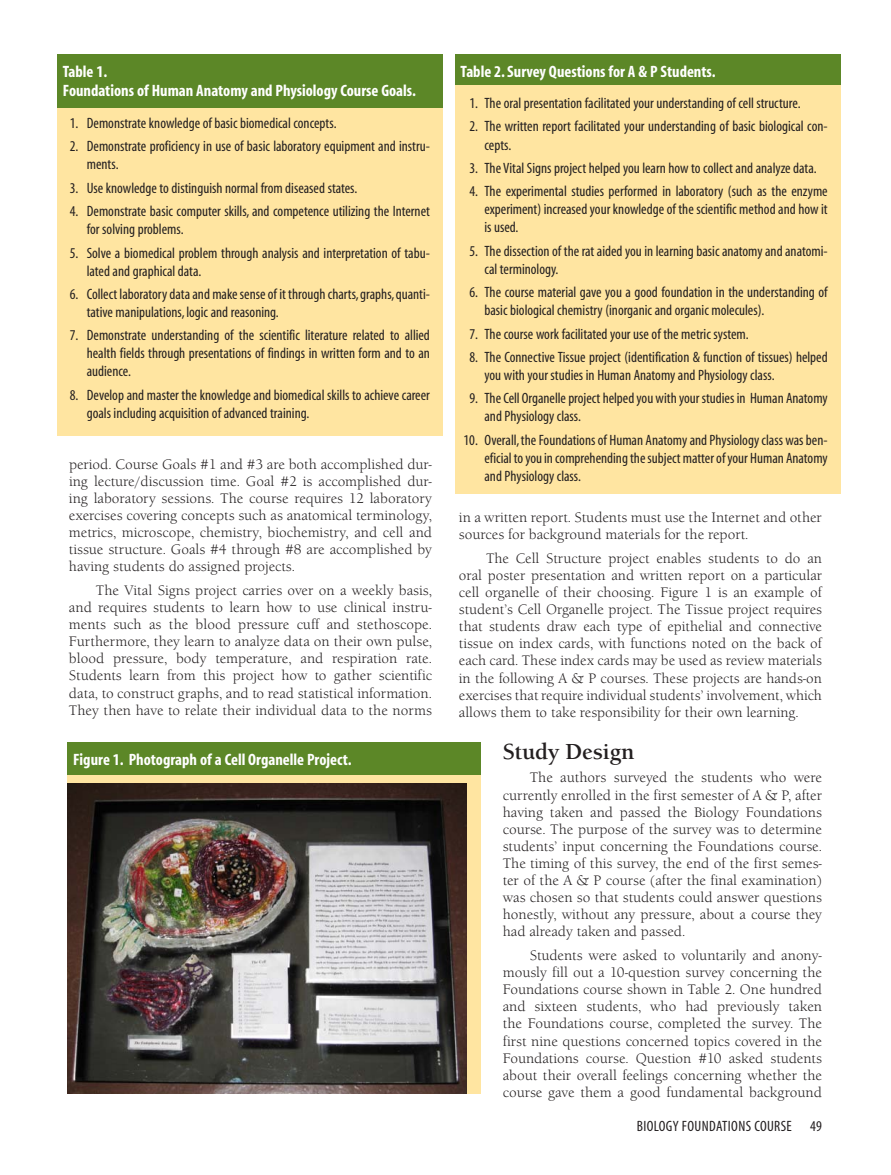
<style>
.page{position:relative;width:891px;height:1175px;background:#fff}
.page>*{position:absolute;margin:0;border:0;box-sizing:border-box;transform-origin:0 0}
.t1{font:700 22.5px "Berkeley Old ITC";color:#231f20}
.t2{font:700 condensed 16.5px/19.8px "Myriad";color:#fff}
.t3{font:condensed 15px/18px "Myriad";color:#231f20}
.t4{font:condensed 15px "Myriad";letter-spacing:.025em;color:#231f20}
.t5{font:14.25px/17.1px "Berkeley Old ITC";color:#231f20;text-align:justify}
</style>
<div class="page">
<div style="left:57px;top:54px;width:386px;height:381px;background:#ffe5a1"></div>
<div style="left:57px;top:54px;width:386px;height:53px;background:#5c8727"></div>
<div style="left:68px;top:742px;width:413px;height:351px;background:#ffe5a1"></div>
<div style="left:68px;top:742px;width:413px;height:32px;background:#5c8727"></div>
<img style="left:67px;top:783px;width:399px;height:310px">
<div style="left:455px;top:54px;width:385px;height:440px;background:#ffe5a1"></div>
<div style="left:455px;top:54px;width:385px;height:31px;background:#5c8727"></div>
<p class="t2" style="left:63px;top:62px;width:355px">Table 1.<br>Foundations of Human Anatomy and Physiology Course Goals.</p>
<p class="t3" style="left:70px;top:115px;width:268px">1. Demonstrate knowledge of basic biomedical concepts.</p>
<p class="t3" style="left:87px;top:138px;width:345px;text-indent:-17px">2. Demonstrate proficiency in use of basic laboratory equipment and instru&shy;ments.</p>
<p class="t3" style="left:70px;top:179px;width:289px">3. Use knowledge to distinguish normal from diseased states.</p>
<p class="t3" style="left:87px;top:203px;width:345px;text-indent:-17px">4. Demonstrate basic computer skills, and competence utilizing the Internet for solving problems.</p>
<p class="t3" style="left:87px;top:244px;width:345px;text-indent:-17px">5. Solve a biomedical problem through analysis and interpretation of tabu&shy;lated and graphical data.</p>
<p class="t3" style="left:87px;top:286px;width:345px;text-indent:-17px">6. Collect laboratory data and make sense of it through charts, graphs, quanti&shy;tative manipulations, logic and reasoning.</p>
<p class="t3" style="left:87px;top:327px;width:345px;text-align:justify;text-indent:-17px">7. Demonstrate understanding of the scientific literature related to allied health fields through presentations of findings in written form and to an audience.</p>
<p class="t3" style="left:87px;top:386px;width:345px;text-indent:-17px">8. Develop and master the knowledge and biomedical skills to achieve career goals including acquisition of advanced training.</p>
<p class="t5" style="left:69px;top:455px;width:365px">period. Course Goals #1 and #3 are both accomplished dur&shy;ing lecture/discussion time. Goal #2 is accomplished dur&shy;ing laboratory sessions. The course requires 12 laboratory exercises covering concepts such as anatomical terminology, metrics, microscope, chemistry, biochemistry, and cell and tissue structure. Goals #4 through #8 are accomplished by having students do assigned projects.</p>
<p class="t5" style="left:69px;top:582px;width:365px;text-indent:27px">The Vital Signs project carries over on a weekly basis, and requires students to learn how to use clinical instru&shy;ments such as the blood pressure cuff and stethoscope.<br>Furthermore, they learn to analyze data on their own pulse, blood pressure, body temperature, and respiration rate.<br>Students learn from this project how to gather scientific data, to construct graphs, and to read statistical information.<br>They then have to relate their individual data to the norms</p>
<p class="t2" style="left:73px;top:750px;width:280px">Figure 1. Photograph of a Cell Organelle Project.</p>
<p class="t2" style="left:461px;top:62px;width:257px">Table 2. Survey Questions for A &amp; P Students.</p>
<p class="t3" style="left:470px;top:95px;width:333px">1. The oral presentation facilitated your understanding of cell structure.</p>
<p class="t3" style="left:485px;top:118px;width:345px;text-indent:-15px">2. The written report facilitated your understanding of basic biological con&shy;cepts.</p>
<p class="t3" style="left:470px;top:160px;width:349px">3. The Vital Signs project helped you learn how to collect and analyze data.</p>
<p class="t3" style="left:485px;top:183px;width:345px;text-align:justify;text-indent:-15px">4. The experimental studies performed in laboratory (such as the enzyme experiment) increased your knowledge of the scientific method and how it is used.</p>
<p class="t3" style="left:485px;top:242px;width:345px;text-indent:-15px">5. The dissection of the rat aided you in learning basic anatomy and anatomi&shy;cal terminology.</p>
<p class="t3" style="left:485px;top:284px;width:345px;text-indent:-15px">6. The course material gave you a good foundation in the understanding of basic biological chemistry (inorganic and organic molecules).</p>
<p class="t3" style="left:470px;top:325px;width:281px">7. The course work facilitated your use of the metric system.</p>
<p class="t3" style="left:485px;top:349px;width:345px;text-indent:-15px">8. The Connective Tissue project (identification &amp; function of tissues) helped you with your studies in Human Anatomy and Physiology class.</p>
<p class="t3" style="left:485px;top:390px;width:345px;text-indent:-15px">9. The Cell Organelle project helped you with your studies in Human Anatomy and Physiology class.</p>
<p class="t3" style="left:485px;top:431px;width:345px;text-align:justify;text-indent:-21px">10. Overall, the Foundations of Human Anatomy and Physiology class was ben&shy;eficial to you in comprehending the subject matter of your Human Anatomy and Physiology class.</p>
<p class="t5" style="left:459px;top:509px;width:364px">in a written report. Students must use the Internet and other sources for background materials for the report.</p>
<p class="t5" style="left:459px;top:549px;width:365px;text-indent:27px">The Cell Structure project enables students to do an oral poster presentation and written report on a particular cell organelle of their choosing. Figure 1 is an example of student’s Cell Organelle project. The Tissue project requires that students draw each type of epithelial and connective tissue on index cards, with functions noted on the back of each card. These index cards may be used as review materials in the following A &amp; P courses. These projects are hands-on exercises that require individual students’ involvement, which allows them to take responsibility for their own learning.</p>
<h1 class="t1" style="left:503px;top:738px;width:133px">Study Design</h1>
<p class="t5" style="left:503px;top:769px;width:321px;text-indent:27px">The authors surveyed the students who were currently enrolled in the first semester of A &amp; P, after having taken and passed the Biology Foundations course. The purpose of the survey was to determine students’ input concerning the Foundations course.<br>The timing of this survey, the end of the first semes&shy;ter of the A &amp; P course (after the final examination) was chosen so that students could answer questions honestly, without any pressure, about a course they had already taken and passed.</p>
<p class="t5" style="left:503px;top:947px;width:321px;text-indent:27px">Students were asked to voluntarily and anony&shy;mously fill out a 10-question survey concerning the Foundations course shown in Table 2. One hundred and sixteen students, who had previously taken the Foundations course, completed the survey. The first nine questions concerned topics covered in the Foundations course. Question #10 asked students about their overall feelings concerning whether the course gave them a good fundamental background</p>
<p class="t4" style="left:637px;top:1118px;width:187px">BIOLOGY FOUNDATIONS COURSE 49</p>
</div>
